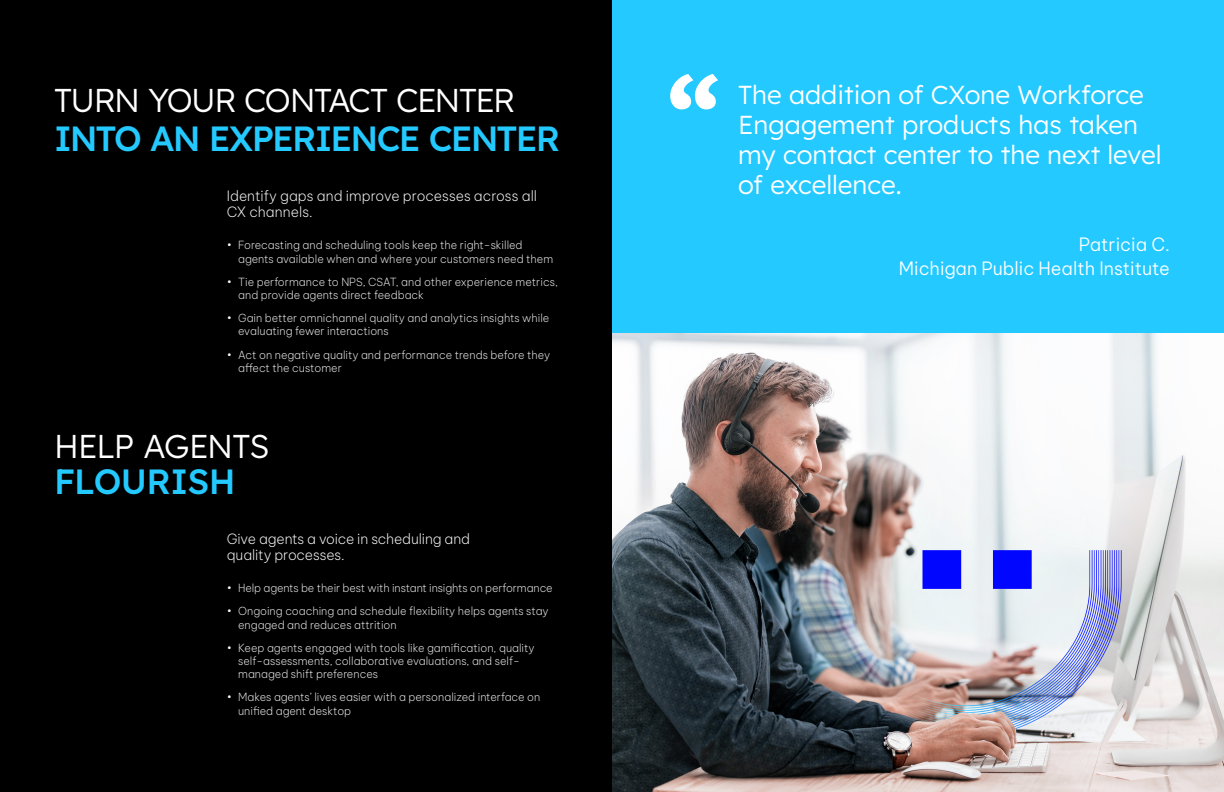
<style>
.page{position:relative;width:1224px;height:792px;background:#fff}
.page>*{position:absolute;margin:0;border:0;box-sizing:border-box;transform-origin:0 0}
.body_text_14_16_be{font:900 100px "Lexend";color:#fff}
.H2___Top_Title_35w{font:500 35px "Lexend";letter-spacing:-.055em;color:#23c9ff}
.H2___Top_Title_35w-2{font:500 35px "Lexend";letter-spacing:-.015em;color:#23c9ff}
.H2___Top_Title_35w-3{font:300 33px "Lexend";letter-spacing:-.045em;color:#fff}
.H2__Top_Title_26_le{font:300 26px/30px "Lexend";color:#fff}
.sub_title_18_19_whit{font:300 18px/24px "Be Vietnam Pro";color:#fff;text-align:right}
.body_text_14_16_be-2{font:200 14px/16px "Be Vietnam Pro";letter-spacing:-.005em;color:#fff}
.t1{font:200 11px/13.2px "Be Vietnam Pro";color:#f1f1f2}
.s1{color:#fff}
</style>
<div class="page">
<div style="left:0;top:0;width:612px;height:792px;background:#000"></div>
<div style="left:612px;top:0;width:612px;height:333px;background:#23c9ff"></div>
<img style="left:612px;top:333px;width:612px;height:459px">
<p class="H2___Top_Title_35w-3" style="left:54px;top:76px;width:463px">TURN YOUR CONTACT CENTER</p>
<p class="H2___Top_Title_35w" style="left:54px;top:113px;width:508px">INTO AN EXPERIENCE CENTER</p>
<p class="body_text_14_16_be-2" style="left:227px;top:187px;width:312px">Identify gaps and improve processes across all<br>CX channels.</p>
<p class="t1" style="left:238px;top:238px;width:317px;text-indent:-11px"><span class="s1">•</span> Forecasting and scheduling tools keep the right-skilled agents available when and where your customers need them</p>
<p class="t1" style="left:238px;top:274px;width:321px;text-indent:-11px"><span class="s1">•</span> Tie performance to NPS, CSAT, and other experience metrics, and provide agents direct feedback</p>
<p class="t1" style="left:238px;top:311px;width:313px;text-indent:-11px"><span class="s1">•</span> Gain better omnichannel quality and analytics insights while evaluating fewer interactions</p>
<p class="t1" style="left:238px;top:347px;width:314px;text-indent:-11px"><span class="s1">•</span> Act on negative quality and performance trends before they affect the customer</p>
<p class="H2___Top_Title_35w-3" style="left:54px;top:422px;width:217px">HELP AGENTS</p>
<p class="H2___Top_Title_35w-2" style="left:54px;top:456px;width:183px">FLOURISH</p>
<p class="body_text_14_16_be-2" style="left:227px;top:530px;width:245px">Give agents a voice in scheduling and quality processes.</p>
<p class="t1" style="left:227px;top:581px;width:328px"><span class="s1">•</span> Help agents be their best with instant insights on performance</p>
<p class="t1" style="left:238px;top:604px;width:312px;text-indent:-11px"><span class="s1">•</span> Ongoing coaching and schedule flexibility helps agents stay engaged and reduces attrition</p>
<p class="t1" style="left:238px;top:640px;width:298px;text-indent:-11px"><span class="s1">•</span> Keep agents engaged with tools like gamification, quality self-assessments, collaborative evaluations, and self&shy;managed shift preferences</p>
<p class="t1" style="left:238px;top:690px;width:304px;text-indent:-11px"><span class="s1">•</span> Makes agents’ lives easier with a personalized interface on unified agent desktop</p>
<p class="body_text_14_16_be" style="left:666px;top:41px;width:56px">“</p>
<p class="H2__Top_Title_26_le" style="left:738px;top:78px;width:425px">The addition of CXone Workforce<br>Engagement products has taken my contact center to the next level of excellence.</p>
<p class="sub_title_18_19_whit" style="left:899px;top:230px;width:273px">Patricia C.<br>Michigan Public Health Institute</p>
</div>
